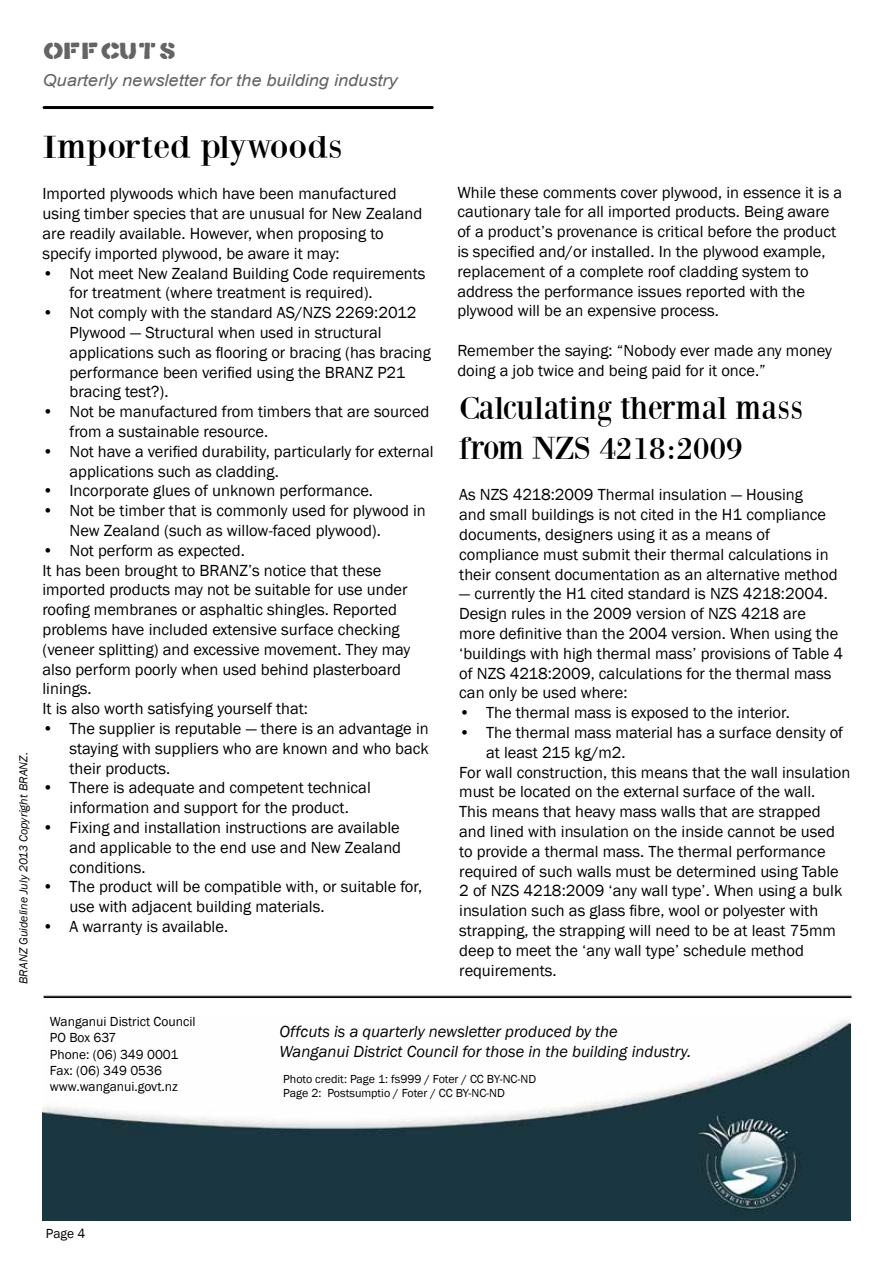
<style>
.page{position:relative;width:893px;height:1263px;background:#fff}
.page>*{position:absolute;margin:0;border:0;box-sizing:border-box;transform-origin:0 0}
.t1{font:33px/39.6px "Bodoni XT";color:#000}
.t2{font:33px "Bodoni XT";color:#000;scale:1.14 1}
.t3{font:22.5px "Know Your Product";color:#636466;scale:1.1 1}
.t4{font:16.5px/19.8px "Franklin Gothic";color:#000}
.t5{font:italic 16.5px/19.8px "Franklin Gothic";color:#000}
.t6{font:italic 16.5px "Arial";color:#636466;scale:1.1 1}
.t7{font:13.5px/16.2px "Franklin Gothic";color:#000}
.t8{font:12px/14.4px "Franklin Gothic";color:#000}
.t9{font:italic 12px "Franklin Gothic";color:#000}
</style>
<div class="page">
<img style="left:43px;top:1019px;width:807px;height:201px">
<hr style="left:44px;top:106px;width:388px;height:3px;background:#000">
<hr style="left:44px;top:996px;width:807px;height:1px;background:#000">
<hr style="left:44px;top:997px;width:807px;height:1px;background:#000">
<h2 class="t3" style="left:43px;top:39px;width:122px">OFFCUTS</h2>
<p class="t6" style="left:43px;top:69px;width:324px">Quarterly newsletter for the building industry</p>
<p class="t9" style="left:16px;top:984px;width:233px;rotate:-90deg">BRANZ Guideline July 2013 Copyright BRANZ.</p>
<h1 class="t2" style="left:43px;top:127px;width:265px">Imported plywoods</h1>
<p class="t4" style="left:43px;top:184px;width:381px">Imported plywoods which have been manufactured using timber species that are unusual for New Zealand are readily available. However, when proposing to specify imported plywood, be aware it may:</p>
<p class="t4" style="left:70px;top:263px;width:358px;text-indent:-27px">• Not meet New Zealand Building Code requirements for treatment (where treatment is required).</p>
<p class="t4" style="left:70px;top:303px;width:363px;text-indent:-27px">• Not comply with the standard AS/NZS 2269:2012<br>Plywood — Structural when used in structural applications such as flooring or bracing (has bracing performance been verified using the BRANZ P21 bracing test?).</p>
<p class="t4" style="left:70px;top:402px;width:361px;text-indent:-27px">• Not be manufactured from timbers that are sourced from a sustainable resource.</p>
<p class="t4" style="left:70px;top:442px;width:366px;text-indent:-27px">• Not have a verified durability, particularly for external applications such as cladding.</p>
<p class="t4" style="left:43px;top:481px;width:332px">• Incorporate glues of unknown performance.</p>
<p class="t4" style="left:70px;top:501px;width:358px;text-indent:-27px">• Not be timber that is commonly used for plywood in<br>New Zealand (such as willow-faced plywood).</p>
<p class="t4" style="left:43px;top:541px;width:369px">• Not perform as expected.<br>It has been brought to BRANZ’s notice that these imported products may not be suitable for use under roofing membranes or asphaltic shingles. Reported problems have included extensive surface checking (veneer splitting) and excessive movement. They may also perform poorly when used behind plasterboard linings.<br>It is also worth satisfying yourself that:</p>
<p class="t4" style="left:70px;top:719px;width:361px;text-align:justify;text-indent:-27px">• The supplier is reputable — there is an advantage in staying with suppliers who are known and who back their products.</p>
<p class="t4" style="left:43px;top:778px;width:330px;text-align:center">• There is adequate and competent technical information and support for the product.</p>
<p class="t4" style="left:70px;top:818px;width:333px;text-align:justify;text-indent:-27px">• Fixing and installation instructions are available and applicable to the end use and New Zealand conditions.</p>
<p class="t4" style="left:70px;top:877px;width:354px;text-indent:-27px">• The product will be compatible with, or suitable for, use with adjacent building materials.</p>
<p class="t4" style="left:43px;top:917px;width:187px">• A warranty is available.</p>
<p class="t4" style="left:457px;top:183px;width:386px">While these comments cover plywood, in essence it is a cautionary tale for all imported products. Being aware of a product’s provenance is critical before the product is specified and/or installed. In the plywood example, replacement of a complete roof cladding system to address the performance issues reported with the plywood will be an expensive process.</p>
<p class="t4" style="left:457px;top:341px;width:376px">Remember the saying: “Nobody ever made any money doing a job twice and being paid for it once.”</p>
<h1 class="t1" style="left:459px;top:388px;width:345px">Calculating thermal mass from NZS 4218:2009</h1>
<p class="t4" style="left:459px;top:485px;width:380px">As NZS 4218:2009 Thermal insulation — Housing<br>and small buildings is not cited in the H1 compliance documents, designers using it as a means of compliance must submit their thermal calculations in their consent documentation as an alternative method</p>
<p class="t4" style="left:459px;top:584px;width:386px">— currently the H1 cited standard is NZS 4218:2004.<br>Design rules in the 2009 version of NZS 4218 are more definitive than the 2004 version. When using the ‘buildings with high thermal mass’ provisions of Table 4 of NZS 4218:2009, calculations for the thermal mass can only be used where:</p>
<p class="t4" style="left:459px;top:703px;width:332px">• The thermal mass is exposed to the interior.</p>
<p class="t4" style="left:459px;top:723px;width:385px">• The thermal mass material has a surface density of</p>
<p class="t4" style="left:486px;top:743px;width:141px">at least 215 kg/m2.</p>
<p class="t4" style="left:459px;top:762px;width:393px">For wall construction, this means that the wall insulation</p>
<p class="t4" style="left:459px;top:782px;width:358px">must be located on the external surface of the wall.</p>
<p class="t4" style="left:459px;top:802px;width:363px">This means that heavy mass walls that are strapped</p>
<p class="t4" style="left:459px;top:822px;width:377px">and lined with insulation on the inside cannot be used</p>
<p class="t4" style="left:459px;top:842px;width:368px">to provide a thermal mass. The thermal performance</p>
<p class="t4" style="left:459px;top:861px;width:381px">required of such walls must be determined using Table</p>
<p class="t4" style="left:459px;top:881px;width:385px">2 of NZS 4218:2009 ‘any wall type’. When using a bulk</p>
<p class="t4" style="left:459px;top:901px;width:360px">insulation such as glass fibre, wool or polyester with</p>
<p class="t4" style="left:459px;top:921px;width:378px">strapping, the strapping will need to be at least 75mm</p>
<p class="t4" style="left:459px;top:941px;width:346px">deep to meet the ‘any wall type’ schedule method</p>
<p class="t4" style="left:459px;top:960px;width:99px">requirements.</p>
<p class="t7" style="left:50px;top:1014px;width:147px">Wanganui District Council<br>PO Box 637<br>Phone: (06) 349 0001<br>Fax: (06) 349 0536 www.wanganui.govt.nz</p>
<p class="t5" style="left:280px;top:1022px;width:413px">Offcuts is a quarterly newsletter produced by the<br>Wanganui District Council for those in the building industry.</p>
<p class="t8" style="left:283px;top:1072px;width:254px">Photo credit: Page 1: fs999 / Foter / CC BY-NC-ND<br>Page 2: Postsumptio / Foter / CC BY-NC-ND</p>
<p class="t7" style="left:46px;top:1226px;width:41px">Page 4</p>
</div>
